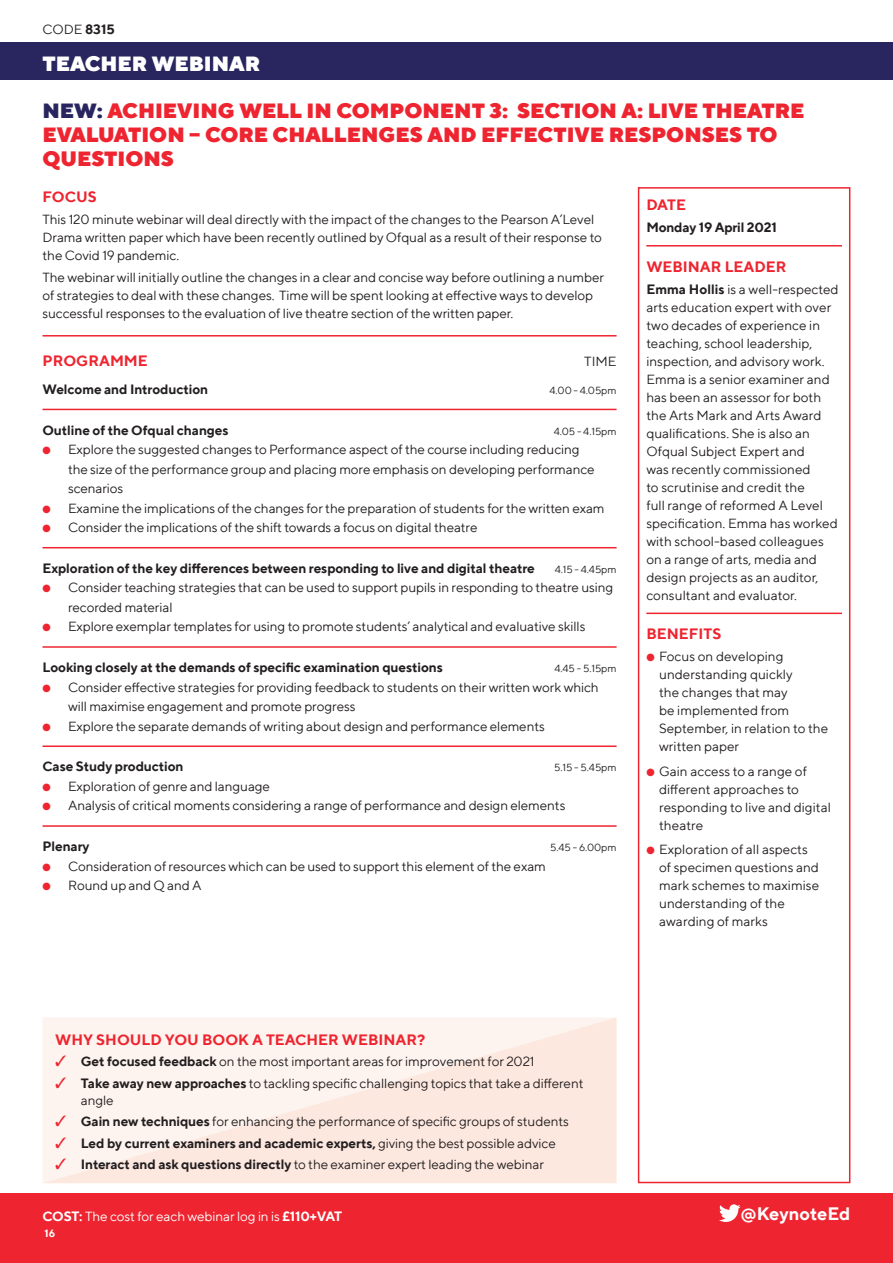
<style>
.page{position:relative;width:893px;height:1263px;background:#fff}
.page>*{position:absolute;margin:0;border:0;box-sizing:border-box;transform-origin:0 0}
.t1{font:900 21px/24px "TT Norms";color:#ee2530}
.Venue_for_info_colum{font:900 21px "TT Norms";color:#fff}
.t2{font:700 18px "TT Norms";color:#fff}
.t3{font:700 15px "TT Norms";color:#ee2530}
.t4{font:13.5px/18px "TT Norms";letter-spacing:-.01em;color:#231f20}
.t5{font:700 13.5px "TT Norms";letter-spacing:-.01em;color:#231f20}
.t6{font:13.5px "TT Norms";letter-spacing:-.01em;color:#fff}
.t7{font:10.5px "TT Norms";letter-spacing:-.01em;color:#231f20}
.t8{font:700 10.5px "TT Norms";color:#fff}
.s1{font-weight:700}
.s2{color:#28255f}
.s3{color:#ee2530}
.s4{font-weight:400}
</style>
<div class="page">
<div style="left:0;top:1193px;width:893px;height:70px;background:#ee2530"></div>
<div style="left:638px;top:187px;width:212px;height:996px;background:#fff;border:2px solid #ee2530"></div>
<hr style="left:646px;top:245px;width:196px;height:1px;background:#ee2530">
<hr style="left:646px;top:613px;width:196px;height:1px;background:#ee2530">
<hr style="left:43px;top:335px;width:574px;height:1px;background:#ee2530">
<hr style="left:43px;top:409px;width:574px;height:1px;background:#ee2530">
<hr style="left:43px;top:547px;width:574px;height:1px;background:#ee2530">
<hr style="left:43px;top:646px;width:574px;height:2px;background:#ee2530">
<hr style="left:43px;top:745px;width:574px;height:2px;background:#ee2530">
<hr style="left:43px;top:825px;width:574px;height:2px;background:#ee2530">
<svg style="left:719px;top:1204px;width:22px;height:18px"></svg>
<svg style="left:43px;top:1017px;width:574px;height:166px;fill:#fdf2ed"></svg>
<div style="left:0;top:43px;width:893px;height:37px;background:#28255f"></div>
<p class="t4" style="left:43px;top:20px;width:74px">CODE <span class="s1">8315</span></p>
<p class="Venue_for_info_colum" style="left:43px;top:50px;width:219px">TEACHER WEBINAR</p>
<p class="t1" style="left:43px;top:98px;width:763px"><span class="s2">NEW:</span> ACHIEVING WELL IN COMPONENT 3: SECTION A: LIVE THEATRE<br>EVALUATION – CORE CHALLENGES AND EFFECTIVE RESPONSES TO<br>QUESTIONS</p>
<p class="t3" style="left:646px;top:195px;width:41px">DATE</p>
<p class="t5" style="left:646px;top:219px;width:132px">Monday 19 April 2021</p>
<p class="t3" style="left:646px;top:257px;width:142px">WEBINAR LEADER</p>
<p class="t4" style="left:646px;top:280px;width:194px"><span class="s1">Emma Hollis</span> is a well-respected arts education expert with over two decades of experience in teaching, school leadership, inspection, and advisory work.<br>Emma is a senior examiner and has been an assessor for both the Arts Mark and Arts Award qualifications. She is also an<br>Ofqual Subject Expert and<br>was recently commissioned<br>to scrutinise and credit the<br>full range of reformed A Level specification. Emma has worked with school-based colleagues on a range of arts, media and design projects as an auditor, consultant and evaluator.</p>
<p class="t3" style="left:646px;top:624px;width:77px">BENEFITS</p>
<p class="t4" style="left:659px;top:647px;width:171px;text-indent:-13px"><span class="s3">●</span> Focus on developing understanding quickly<br>the changes that may<br>be implemented from<br>September, in relation to the written paper</p>
<p class="t4" style="left:659px;top:762px;width:173px;text-indent:-13px"><span class="s3">●</span> Gain access to a range of different approaches to responding to live and digital theatre</p>
<p class="t4" style="left:659px;top:840px;width:162px;text-indent:-13px"><span class="s3">●</span> Exploration of all aspects of specimen questions and mark schemes to maximise understanding of the awarding of marks</p>
<p class="t3" style="left:43px;top:187px;width:56px">FOCUS</p>
<p class="t4" style="left:43px;top:210px;width:561px">This 120 minute webinar will deal directly with the impact of the changes to the Pearson A’Level<br>Drama written paper which have been recently outlined by Ofqual as a result of their response to the Covid 19 pandemic.</p>
<p class="t4" style="left:43px;top:268px;width:563px">The webinar will initially outline the changes in a clear and concise way before outlining a number of strategies to deal with these changes. Time will be spent looking at effective ways to develop successful responses to the evaluation of live theatre section of the written paper.</p>
<p class="t3" style="left:43px;top:351px;width:107px">PROGRAMME</p>
<p class="t4" style="left:584px;top:352px;width:34px">TIME</p>
<p class="t5" style="left:43px;top:381px;width:167px">Welcome and Introduction</p>
<p class="t7" style="left:549px;top:384px;width:69px">4.00 - 4.05pm</p>
<p class="t5" style="left:43px;top:421px;width:188px">Outline of the Ofqual changes</p>
<p class="t7" style="left:554px;top:424px;width:64px">4.05 - 4.15pm</p>
<p class="t4" style="left:68px;top:439px;width:528px;line-height:19.5px;text-indent:-26px"><span class="s3">●</span> Explore the suggested changes to Performance aspect of the course including reducing the size of the performance group and placing more emphasis on developing performance scenarios</p>
<p class="t4" style="left:43px;top:498px;width:564px"><span class="s3">●</span> Examine the implications of the changes for the preparation of students for the written exam</p>
<p class="t4" style="left:43px;top:518px;width:437px"><span class="s3">●</span> Consider the implications of the shift towards a focus on digital theatre</p>
<p class="t5" style="left:43px;top:560px;width:494px">Exploration of the key differences between responding to live and digital theatre</p>
<p class="t7" style="left:555px;top:563px;width:63px">4.15 - 4.45pm</p>
<p class="t4" style="left:68px;top:577px;width:547px;line-height:19.5px;text-indent:-26px"><span class="s3">●</span> Consider teaching strategies that can be used to support pupils in responding to theatre using recorded material</p>
<p class="t4" style="left:43px;top:617px;width:544px"><span class="s3">●</span> Explore exemplar templates for using to promote students’ analytical and evaluative skills</p>
<p class="t5" style="left:43px;top:659px;width:402px">Looking closely at the demands of specific examination questions</p>
<p class="t7" style="left:554px;top:662px;width:64px">4.45 - 5.15pm</p>
<p class="t4" style="left:68px;top:677px;width:532px;line-height:19.5px;text-indent:-26px"><span class="s3">●</span> Consider effective strategies for providing feedback to students on their written work which will maximise engagement and promote progress</p>
<p class="t4" style="left:43px;top:717px;width:504px"><span class="s3">●</span> Explore the separate demands of writing about design and performance elements</p>
<p class="t5" style="left:43px;top:758px;width:143px">Case Study production</p>
<p class="t7" style="left:554px;top:761px;width:64px">5.15 - 5.45pm</p>
<p class="t4" style="left:43px;top:777px;width:229px"><span class="s3">●</span> Exploration of genre and language</p>
<p class="t4" style="left:43px;top:796px;width:524px"><span class="s3">●</span> Analysis of critical moments considering a range of performance and design elements</p>
<p class="t5" style="left:43px;top:838px;width:49px">Plenary</p>
<p class="t7" style="left:550px;top:841px;width:68px">5.45 - 6.00pm</p>
<p class="t4" style="left:43px;top:857px;width:505px"><span class="s3">●</span> Consideration of resources which can be used to support this element of the exam</p>
<p class="t4" style="left:43px;top:876px;width:161px"><span class="s3">●</span> Round up and Q and A</p>
<p class="t3" style="left:55px;top:1030px;width:372px">WHY SHOULD YOU BOOK A TEACHER WEBINAR?</p>
<p class="t4" style="left:55px;top:1052px;width:481px"><span class="s3">✓</span> <span class="s1">Get focused feedback</span> on the most important areas for improvement for 2021</p>
<p class="t4" style="left:81px;top:1074px;width:504px;line-height:17.2px;text-indent:-26px"><span class="s3">✓</span> <span class="s1">Take away new approaches</span> to tackling specific challenging topics that take a different angle</p>
<p class="t4" style="left:55px;top:1112px;width:515px"><span class="s3">✓</span> <span class="s1">Gain new techniques</span> for enhancing the performance of specific groups of students</p>
<p class="t5" style="left:55px;top:1135px;width:502px"><span class="s3">✓</span> Led by current examiners and academic experts, <span class="s4">giving the best possible advice</span></p>
<p class="t4" style="left:55px;top:1155px;width:490px"><span class="s3">✓</span> <span class="s1">Interact and ask questions directly</span> to the examiner expert leading the webinar</p>
<p class="t6" style="left:43px;top:1208px;width:301px"><span class="s1">COST:</span> The cost for each webinar log in is <span class="s1">£110+VAT</span></p>
<p class="t2" style="left:741px;top:1203px;width:111px">@KeynoteEd</p>
<p class="t8" style="left:45px;top:1226px;width:12px">16</p>
</div>
